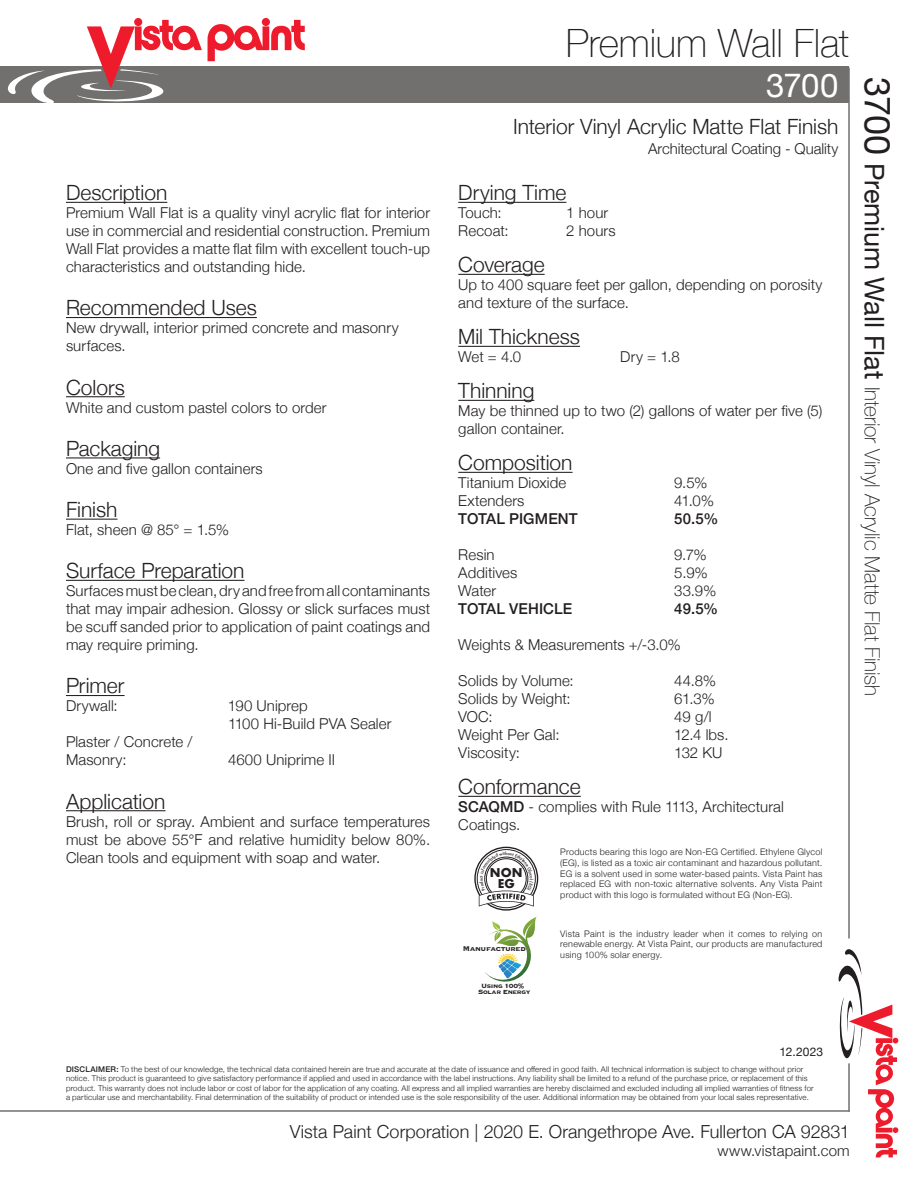
<style>
.page{position:relative;width:918px;height:1188px;background:#fff}
.page>*{position:absolute;margin:0;border:0;box-sizing:border-box;transform-origin:0 0}
.t1{font:100 39px "Helvetica Neue";letter-spacing:-.01em;color:#231f20}
.t2{font:33px "Helvetica Neue";color:#fff}
.t3{font:300 21px "Helvetica Neue";color:#231f20}
.t4{font:100 21px "Helvetica Neue";letter-spacing:-.005em;color:#231f20}
.t5{font:300 18px "Helvetica Neue";letter-spacing:.005em;color:#231f20}
.t6{font:300 15px/18px "Helvetica Neue";letter-spacing:.005em;color:#231f20;text-align:justify}
.t7{font:500 15px "Helvetica Neue";letter-spacing:.005em;color:#231f20}
.t8{font:12px "Helvetica Neue";letter-spacing:.005em;color:#231f20}
.t9{font:700 11.85px/11.4px "Futura";color:#231f20;text-align:center}
.t10{font:300 9px/10.8px "Helvetica Neue";letter-spacing:.03em;color:#231f20;text-align:justify}
.t11{font:700 8.85px "Copperplate";letter-spacing:-.05em;color:#231f20}
.t12{font:700 8.7px "Copperplate";letter-spacing:-.05em;color:#231f20}
.t13{font:700 7.95px/6.3px "Copperplate";letter-spacing:-.05em;color:#231f20;text-align:center}
.t14{font:300 7.8px/9.4px "Helvetica Neue";letter-spacing:.025em;color:#231f20}
.t15{font:500 4.35px "Futura";color:#231f20}
.s1{font-weight:400;font-size:36px}
.s2{font-weight:400;font-size:27px}
.s3{font-weight:500}
</style>
<div class="page">
<hr style="left:458px;top:202px;width:108px;height:1px;background:#231f20">
<hr style="left:458px;top:274px;width:87px;height:1px;background:#231f20">
<hr style="left:458px;top:346px;width:122px;height:1px;background:#231f20">
<hr style="left:458px;top:400px;width:76px;height:1px;background:#231f20">
<hr style="left:458px;top:472px;width:115px;height:1px;background:#231f20">
<hr style="left:458px;top:796px;width:123px;height:1px;background:#231f20">
<div style="left:0;top:66px;width:849px;height:37px;background:#71706e"></div>
<svg style="left:208px;top:20px;width:97px;height:41px"></svg>
<svg style="left:8px;top:20px;width:194px;height:83px"></svg>
<svg style="left:839px;top:949px;width:59px;height:208px"></svg>
<hr style="left:848px;top:68px;width:2px;height:871px;background:#71706e">
<hr style="left:0;top:1110px;width:850px;height:2px;background:#71706e">
<hr style="left:848px;top:1063px;width:2px;height:49px;background:#71706e">
<hr style="left:66px;top:202px;width:101px;height:1px;background:#231f20">
<hr style="left:66px;top:317px;width:191px;height:1px;background:#231f20">
<hr style="left:66px;top:396px;width:59px;height:1px;background:#231f20">
<hr style="left:66px;top:457px;width:94px;height:1px;background:#231f20">
<hr style="left:66px;top:519px;width:52px;height:1px;background:#231f20">
<hr style="left:66px;top:580px;width:178px;height:1px;background:#231f20">
<hr style="left:66px;top:695px;width:59px;height:1px;background:#231f20">
<hr style="left:66px;top:810px;width:100px;height:1px;background:#231f20">
<svg style="left:484px;top:917px;width:53px;height:65px"></svg>
<div style="left:460px;top:946px;width:66px;height:8px;background:#fff;border-radius:3px"></div>
<div style="left:474px;top:847px;width:64px;height:64px;border:1px solid #231f20;border-radius:50%"></div>
<div style="left:477px;top:849px;width:59px;height:59px;border:1px solid #231f20;border-radius:50%"></div>
<svg style="left:479px;top:852px;width:55px;height:55px"></svg>
<p class="t3" style="left:66px;top:176px;width:103px">Description</p>
<p class="t6" style="left:66px;top:203px;width:366px">Premium Wall Flat is a quality vinyl acrylic flat for interior use in commercial and residential construction. Premium Wall Flat provides a matte flat film with excellent touch-up characteristics and outstanding hide.</p>
<p class="t3" style="left:66px;top:291px;width:192px">Recommended Uses</p>
<p class="t6" style="left:66px;top:318px;width:334px">New drywall, interior primed concrete and masonry</p>
<p class="t6" style="left:66px;top:336px;width:61px">surfaces.</p>
<p class="t3" style="left:66px;top:370px;width:60px">Colors</p>
<p class="t6" style="left:66px;top:397px;width:262px">White and custom pastel colors to order</p>
<p class="t3" style="left:66px;top:431px;width:96px">Packaging</p>
<p class="t6" style="left:66px;top:458px;width:198px">One and five gallon containers</p>
<p class="t3" style="left:66px;top:493px;width:53px">Finish</p>
<p class="t6" style="left:66px;top:520px;width:165px">Flat, sheen @ 85° = 1.5%</p>
<p class="t3" style="left:66px;top:554px;width:180px">Surface Preparation</p>
<p class="t6" style="left:66px;top:581px;width:366px">Surfaces must be clean, dry and free from all contaminants that may impair adhesion. Glossy or slick surfaces must be scuff sanded prior to application of paint coatings and may require priming.</p>
<p class="t3" style="left:66px;top:669px;width:60px">Primer</p>
<p class="t6" style="left:66px;top:696px;width:53px">Drywall:</p>
<p class="t6" style="left:228px;top:696px;width:81px">190 Uniprep</p>
<p class="t6" style="left:228px;top:714px;width:165px">1100 Hi-Build PVA Sealer</p>
<p class="t6" style="left:66px;top:732px;width:128px">Plaster / Concrete /</p>
<p class="t6" style="left:66px;top:750px;width:62px">Masonry:</p>
<p class="t6" style="left:228px;top:750px;width:109px">4600 Uniprime II</p>
<p class="t3" style="left:66px;top:784px;width:101px">Application</p>
<p class="t6" style="left:66px;top:811px;width:366px">Brush, roll or spray. Ambient and surface temperatures must be above 55°F and relative humidity below 80%.<br>Clean tools and equipment with soap and water.</p>
<p class="t1" style="left:566px;top:13px;width:285px">Premium Wall Flat</p>
<p class="t2" style="left:766px;top:62px;width:74px">3700</p>
<p class="t4" style="left:888px;top:77px;width:620px;rotate:90deg"><span class="s1">3700</span> <span class="s2">Premium Wall Flat</span> Interior Vinyl Acrylic Matte Flat Finish</p>
<p class="t3" style="left:513px;top:110px;width:327px">Interior Vinyl Acrylic Matte Flat Finish</p>
<p class="t6" style="left:648px;top:139px;width:192px">Architectural Coating - Quality</p>
<p class="t3" style="left:458px;top:176px;width:110px">Drying Time</p>
<p class="t6" style="left:458px;top:203px;width:45px">Touch:</p>
<p class="t6" style="left:566px;top:203px;width:44px">1 hour</p>
<p class="t6" style="left:458px;top:221px;width:52px">Recoat:</p>
<p class="t6" style="left:566px;top:221px;width:51px">2 hours</p>
<p class="t3" style="left:458px;top:248px;width:88px">Coverage</p>
<p class="t6" style="left:458px;top:275px;width:366px">Up to 400 square feet per gallon, depending on porosity and texture of the surface.</p>
<p class="t3" style="left:458px;top:320px;width:123px">Mil Thickness</p>
<p class="t6" style="left:458px;top:347px;width:65px">Wet = 4.0</p>
<p class="t6" style="left:620px;top:347px;width:61px">Dry = 1.8</p>
<p class="t3" style="left:458px;top:374px;width:78px">Thinning</p>
<p class="t6" style="left:458px;top:401px;width:366px">May be thinned up to two (2) gallons of water per five (5) gallon container.</p>
<p class="t3" style="left:458px;top:446px;width:116px">Composition</p>
<p class="t6" style="left:458px;top:473px;width:110px">Titanium Dioxide</p>
<p class="t6" style="left:674px;top:473px;width:35px">9.5%</p>
<p class="t6" style="left:458px;top:491px;width:68px">Extenders</p>
<p class="t6" style="left:674px;top:491px;width:41px">41.0%</p>
<p class="t7" style="left:458px;top:507px;width:121px">TOTAL PIGMENT</p>
<p class="t7" style="left:674px;top:507px;width:46px">50.5%</p>
<p class="t6" style="left:458px;top:545px;width:38px">Resin</p>
<p class="t6" style="left:674px;top:545px;width:34px">9.7%</p>
<p class="t6" style="left:458px;top:563px;width:61px">Additives</p>
<p class="t6" style="left:674px;top:563px;width:35px">5.9%</p>
<p class="t6" style="left:458px;top:581px;width:39px">Water</p>
<p class="t6" style="left:674px;top:581px;width:44px">33.9%</p>
<p class="t7" style="left:458px;top:597px;width:116px">TOTAL VEHICLE</p>
<p class="t7" style="left:674px;top:597px;width:45px">49.5%</p>
<p class="t6" style="left:458px;top:635px;width:224px">Weights &amp; Measurements +/-3.0%</p>
<p class="t6" style="left:458px;top:671px;width:117px">Solids by Volume:</p>
<p class="t6" style="left:674px;top:671px;width:43px">44.8%</p>
<p class="t6" style="left:458px;top:689px;width:114px">Solids by Weight:</p>
<p class="t6" style="left:674px;top:689px;width:42px">61.3%</p>
<p class="t6" style="left:458px;top:707px;width:36px">VOC:</p>
<p class="t6" style="left:674px;top:707px;width:39px">49 g/l</p>
<p class="t6" style="left:458px;top:725px;width:103px">Weight Per Gal:</p>
<p class="t6" style="left:674px;top:725px;width:56px">12.4 lbs.</p>
<p class="t6" style="left:458px;top:743px;width:63px">Viscosity:</p>
<p class="t6" style="left:674px;top:743px;width:50px">132 KU</p>
<p class="t3" style="left:458px;top:770px;width:124px">Conformance</p>
<p class="t6" style="left:458px;top:797px;width:327px"><span class="s3">SCAQMD</span> - complies with Rule 1113, Architectural</p>
<p class="t6" style="left:458px;top:815px;width:64px">Coatings.</p>
<p class="t15" style="left:505px;top:851px;width:4px">h</p>
<p class="t9" style="left:490px;top:866px;width:34px">NON<br>EG</p>
<p class="t11" style="left:462px;top:943px;width:65px">Manufactured</p>
<p class="t13" style="left:478px;top:982px;width:54px">Using 100%<br>Solar Energy</p>
<p class="t12" style="left:463px;top:943px;width:64px">Manufactured</p>
<p class="t10" style="left:560px;top:846px;width:264px">Products bearing this logo are Non-EG Certified. Ethylene Glycol (EG), is listed as a toxic air contaminant and hazardous pollutant.<br>EG is a solvent used in some water-based paints. Vista Paint has replaced EG with non-toxic alternative solvents. Any Vista Paint product with this logo is formulated without EG (Non-EG).</p>
<p class="t10" style="left:560px;top:927px;width:264px">Vista Paint is the industry leader when it comes to relying on renewable energy. At Vista Paint, our products are manufactured using 100% solar energy.</p>
<p class="t8" style="left:780px;top:1043px;width:45px">12.2023</p>
<p class="t14" style="left:66px;top:1064px;width:749px"><span class="s3">DISCLAIMER:</span> To the best of our knowledge, the technical data contained herein are true and accurate at the date of issuance and offered in good faith. All technical information is subject to change without prior notice. This product is guaranteed to give satisfactory performance if applied and used in accordance with the label instructions. Any liability shall be limited to a refund of the purchase price, or replacement of this product. This warranty does not include labor or cost of labor for the application of any coating. All express and all implied warranties are hereby disclaimed and excluded including all implied warranties of fitness for</p>
<p class="t14" style="left:66px;top:1092px;width:744px">a particular use and merchantability. Final determination of the suitability of product or intended use is the sole responsibility of the user. Additional information may be obtained from your local sales representative.</p>
<p class="t5" style="left:290px;top:1117px;width:561px">Vista Paint Corporation | 2020 E. Orangethrope Ave. Fullerton CA 92831</p>
<p class="t6" style="left:718px;top:1140px;width:134px">www.vistapaint.com</p>
</div>
